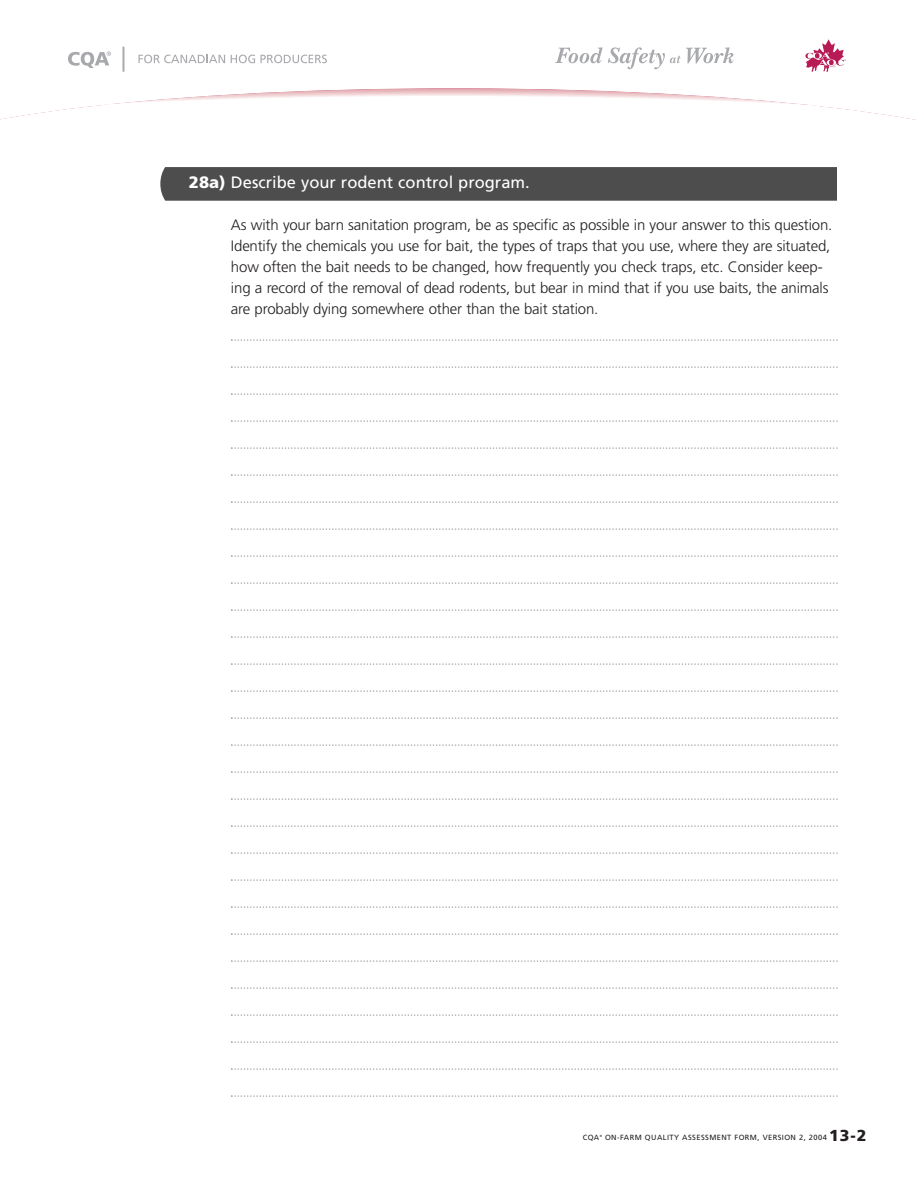
<style>
.page{position:relative;width:918px;height:1188px;background:#fff}
.page>*{position:absolute;margin:0;border:0;box-sizing:border-box;transform-origin:0 0}
.t1{font:16.5px "Frutiger";color:#fff}
.t2{font:300 15px/21px "Frutiger";letter-spacing:-.01em;color:#231f20}
.t3{font:7.5px "Frutiger";letter-spacing:.055em;color:#231f20}
.t4{font:3px "Frutiger";color:#231f20}
.s1{font-weight:900}
.s2{font-weight:900;font-size:15.9px}
</style>
<div class="page">
<svg style="left:139px;top:55px;width:86px;height:8px"></svg>
<svg style="left:231px;top:55px;width:96px;height:8px"></svg>
<svg style="left:122px;top:47px;width:2px;height:25px"></svg>
<svg style="left:555px;top:47px;width:179px;height:22px"></svg>
<svg style="left:805px;top:39px;width:41px;height:33px"></svg>
<svg style="left:0;top:88px;width:916px;height:32px"></svg>
<svg style="left:68px;top:51px;width:43px;height:17px"></svg>
<div style="left:160px;top:167px;width:677px;height:34px;background:#4d4d4d"></div>
<svg style="left:231px;top:339px;width:607px;height:2px"></svg>
<svg style="left:231px;top:366px;width:607px;height:2px"></svg>
<svg style="left:231px;top:393px;width:607px;height:2px"></svg>
<svg style="left:231px;top:420px;width:607px;height:2px"></svg>
<svg style="left:231px;top:447px;width:607px;height:2px"></svg>
<svg style="left:231px;top:474px;width:607px;height:2px"></svg>
<svg style="left:231px;top:501px;width:607px;height:2px"></svg>
<svg style="left:231px;top:528px;width:607px;height:2px"></svg>
<svg style="left:231px;top:555px;width:607px;height:2px"></svg>
<svg style="left:231px;top:582px;width:607px;height:2px"></svg>
<svg style="left:231px;top:609px;width:607px;height:2px"></svg>
<svg style="left:231px;top:636px;width:607px;height:2px"></svg>
<svg style="left:231px;top:663px;width:607px;height:2px"></svg>
<svg style="left:231px;top:690px;width:607px;height:2px"></svg>
<svg style="left:231px;top:717px;width:607px;height:2px"></svg>
<svg style="left:231px;top:744px;width:607px;height:2px"></svg>
<svg style="left:231px;top:771px;width:607px;height:2px"></svg>
<svg style="left:231px;top:798px;width:607px;height:2px"></svg>
<svg style="left:231px;top:825px;width:607px;height:2px"></svg>
<svg style="left:231px;top:852px;width:607px;height:2px"></svg>
<svg style="left:231px;top:879px;width:607px;height:2px"></svg>
<svg style="left:231px;top:906px;width:607px;height:2px"></svg>
<svg style="left:231px;top:933px;width:607px;height:2px"></svg>
<svg style="left:231px;top:960px;width:607px;height:2px"></svg>
<svg style="left:231px;top:987px;width:607px;height:2px"></svg>
<svg style="left:231px;top:1014px;width:607px;height:2px"></svg>
<svg style="left:231px;top:1041px;width:607px;height:2px"></svg>
<svg style="left:231px;top:1068px;width:607px;height:2px"></svg>
<svg style="left:231px;top:1095px;width:607px;height:2px"></svg>
<p class="t1" style="left:189px;top:175px;width:342px"><span class="s1">28a)</span> Describe your rodent control program.</p>
<p class="t2" style="left:231px;top:215px;width:603px">As with your barn sanitation program, be as specific as possible in your answer to this question.<br>Identify the chemicals you use for bait, the types of traps that you use, where they are situated, how often the bait needs to be changed, how frequently you check traps, etc. Consider keep&shy;ing a record of the removal of dead rodents, but bear in mind that if you use baits, the animals are probably dying somewhere other than the bait station.</p>
<p class="t3" style="left:583px;top:1134px;width:18px">CQA</p>
<p class="t4" style="left:600px;top:1135px;width:4px">®</p>
<p class="t3" style="left:605px;top:1134px;width:263px">ON-FARM QUALITY ASSESSMENT FORM, VERSION 2, 2004 <span class="s2">13-2</span></p>
</div>
